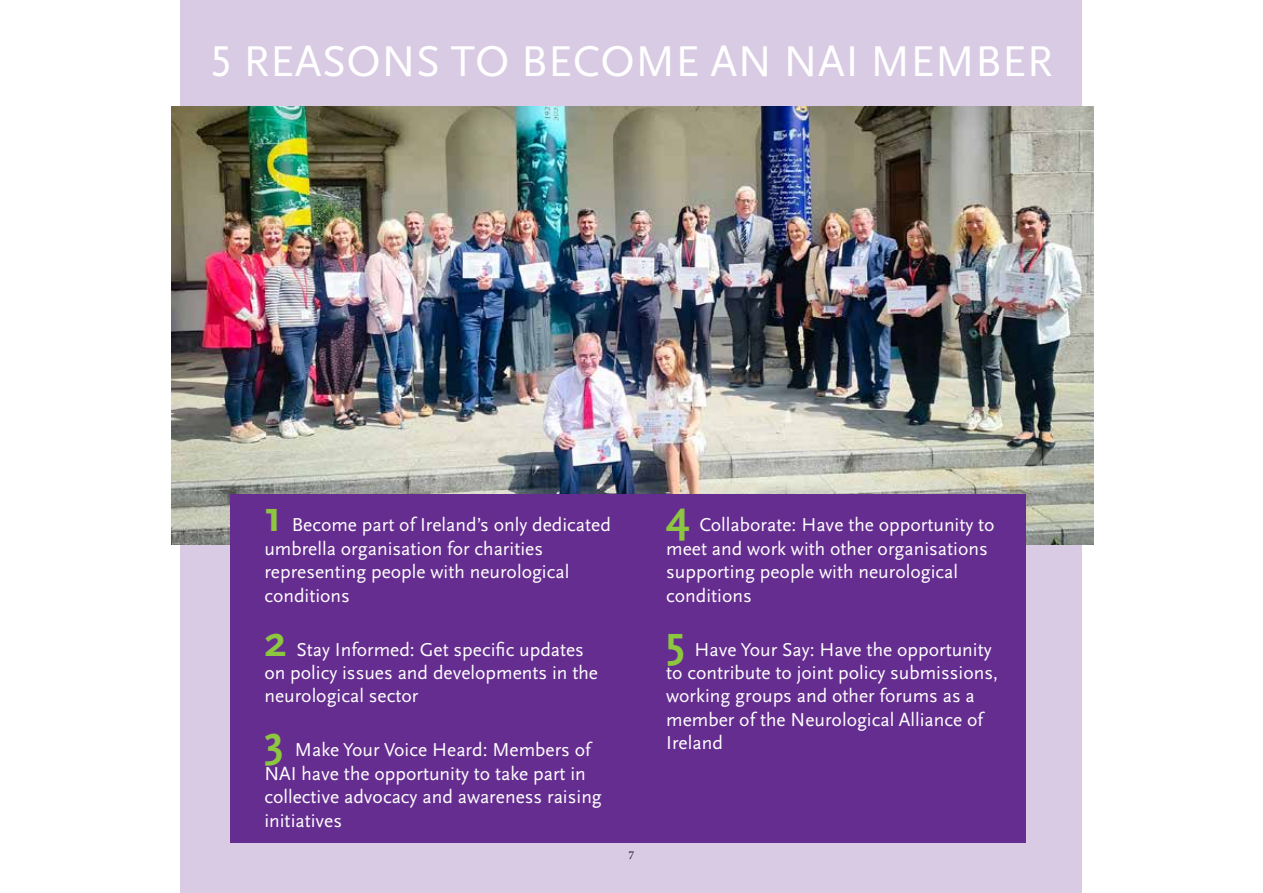
<style>
.page{position:relative;width:1263px;height:893px;background:#fff}
.page>*{position:absolute;margin:0;border:0;box-sizing:border-box;transform-origin:0 0}
.t1{font:45px "Scala Sans Pro";letter-spacing:.01em;color:#fff}
.t2{font:700 45px "Scala Sans Pro";color:#8dc63f}
.t3{font:19.5px/23.4px "Scala Sans Pro";color:#fff}
.t4{font:12px "Minion Pro";color:#000}
</style>
<div class="page">
<div style="left:181px;top:0;width:901px;height:893px;background:#d9cbe3"></div>
<img style="left:171px;top:106px;width:922px;height:438px">
<div style="left:230px;top:494px;width:795px;height:349px;background:#662d91"></div>
<h1 class="t1" style="left:210px;top:35px;width:845px">5 REASONS TO BECOME AN NAI MEMBER</h1>
<h1 class="t2" style="left:264px;top:491px;width:19px">1</h1>
<p class="t3" style="left:264px;top:513px;width:348px;text-indent:27px">Become part of Ireland’s only dedicated umbrella organisation for charities representing people with neurological conditions</p>
<h1 class="t2" style="left:264px;top:615px;width:24px">2</h1>
<p class="t3" style="left:264px;top:638px;width:335px;text-indent:32px">Stay Informed: Get specific updates on policy issues and developments in the neurological sector</p>
<h1 class="t2" style="left:264px;top:716px;width:21px">3</h1>
<p class="t3" style="left:264px;top:738px;width:339px;text-indent:31px">Make Your Voice Heard: Members of<br>NAI have the opportunity to take part in collective advocacy and awareness raising initiatives</p>
<p class="t4" style="left:629px;top:847px;width:7px">7</p>
<h1 class="t2" style="left:666px;top:491px;width:23px">4</h1>
<p class="t3" style="left:666px;top:513px;width:330px;text-indent:33px">Collaborate: Have the opportunity to meet and work with other organisations supporting people with neurological conditions</p>
<h1 class="t2" style="left:666px;top:615px;width:20px">5</h1>
<p class="t3" style="left:666px;top:638px;width:333px;text-indent:28px">Have Your Say: Have the opportunity to contribute to joint policy submissions, working groups and other forums as a member of the Neurological Alliance of<br>Ireland</p>
</div>
